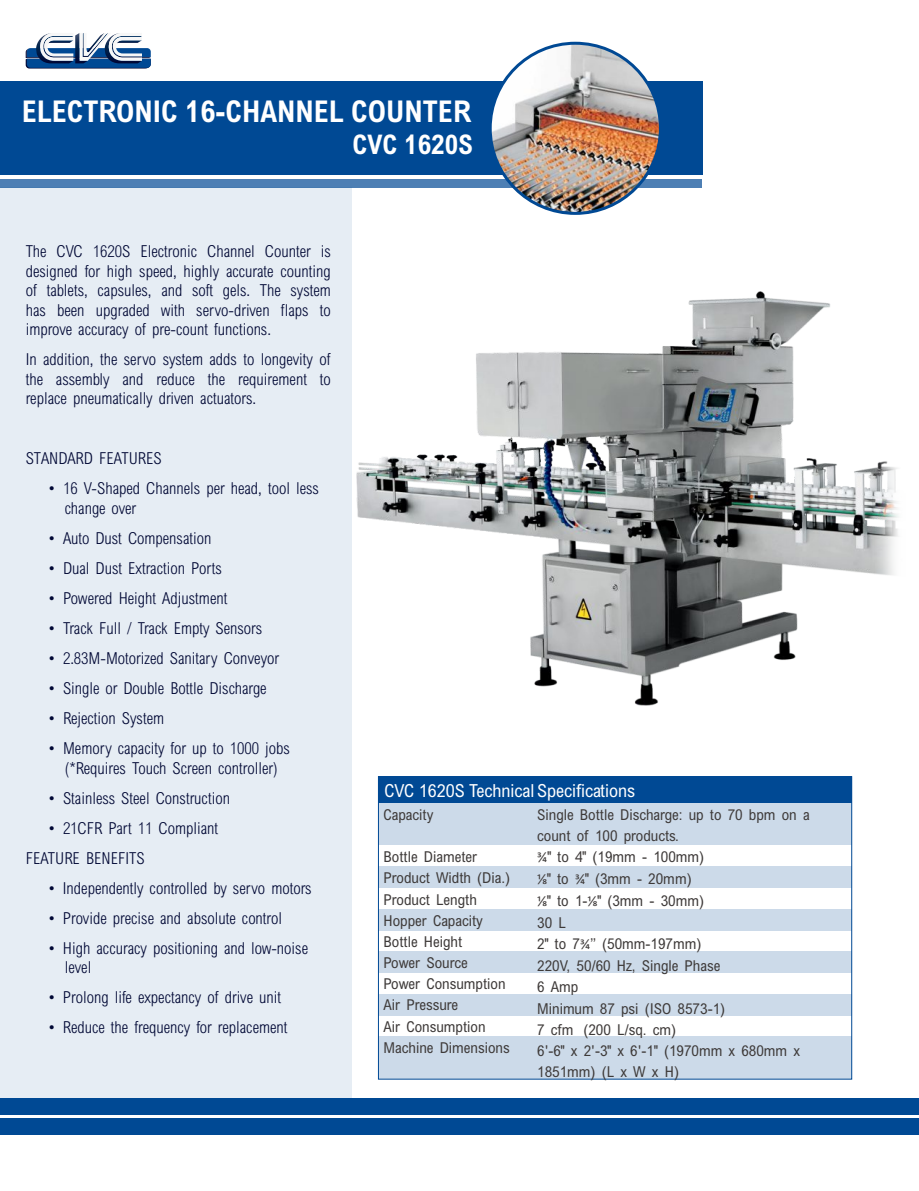
<style>
.page{position:relative;width:919px;height:1191px;background:#fff}
.page>*{position:absolute;margin:0;border:0;box-sizing:border-box;transform-origin:0 0}
.t1{font:700 condensed 30px "Arial";color:#fff}
.t2{font:700 condensed 27px "Arial";color:#fff}
.t3{font:condensed 18px "Arial";color:#fff}
.t4{font:300 condensed 16.5px/19.5px "Arial";color:#000734}
.t5{font:condensed 15px/21.5px "Arial";color:#3e3a39}
.s1{font-family:"Calibri";font-stretch:normal}
</style>
<div class="page">
<div style="left:0;top:187px;width:351px;height:911px;background:#e6edf4"></div>
<div style="left:0;top:179px;width:701px;height:8px;background:#4d7fb4"></div>
<div style="left:0;top:81px;width:702px;height:94px;background:#004994"></div>
<img style="left:490px;top:43px;width:170px;height:170px;border-radius:50%">
<div style="left:0;top:1098px;width:918px;height:17px;background:#004994"></div>
<div style="left:0;top:1117px;width:918px;height:17px;background:#004994"></div>
<svg style="left:26px;top:33px;width:125px;height:36px"></svg>
<img style="left:357px;top:291px;width:542px;height:414px">
<div style="left:378px;top:802px;width:473px;height:43px;background:#ccdae9"></div>
<div style="left:378px;top:866px;width:473px;height:21px;background:#ccdae9"></div>
<div style="left:378px;top:909px;width:473px;height:21px;background:#ccdae9"></div>
<div style="left:378px;top:951px;width:473px;height:21px;background:#ccdae9"></div>
<div style="left:378px;top:994px;width:473px;height:21px;background:#ccdae9"></div>
<div style="left:378px;top:1036px;width:473px;height:43px;background:#ccdae9"></div>
<div style="left:378px;top:776px;width:473px;height:26px;background:#004994"></div>
<div style="left:378px;top:776px;width:474px;height:303px;border:1px solid #004994"></div>
<h1 class="t1" style="left:22px;top:101px;width:451px">ELECTRONIC 16-CHANNEL COUNTER</h1>
<h2 class="t2" style="left:352px;top:135px;width:122px">CVC 1620S</h2>
<p class="t4" style="left:26px;top:244px;width:307px;text-align:justify">The CVC 1620S Electronic Channel Counter is designed for high speed, highly accurate counting of tablets, capsules, and soft gels. The system has been upgraded with servo-driven flaps to improve accuracy of pre-count functions.</p>
<p class="t4" style="left:26px;top:352px;width:307px;text-align:justify">In addition, the servo system adds to longevity of the assembly and reduce the requirement to replace pneumatically driven actuators.</p>
<p class="t4" style="left:26px;top:451px;width:137px">STANDARD FEATURES</p>
<p class="t4" style="left:65px;top:481px;width:256px;text-indent:-18px">• 16 V-Shaped Channels per head, tool less change over</p>
<p class="t4" style="left:47px;top:530px;width:166px">• Auto Dust Compensation</p>
<p class="t4" style="left:47px;top:560px;width:176px">• Dual Dust Extraction Ports</p>
<p class="t4" style="left:47px;top:590px;width:182px">• Powered Height Adjustment</p>
<p class="t4" style="left:47px;top:620px;width:217px">• Track Full / Track Empty Sensors</p>
<p class="t4" style="left:47px;top:650px;width:233px">• 2.83M-Motorized Sanitary Conveyor</p>
<p class="t4" style="left:47px;top:680px;width:221px">• Single or Double Bottle Discharge</p>
<p class="t4" style="left:47px;top:710px;width:119px">• Rejection System</p>
<p class="t4" style="left:47px;top:740px;width:244px;text-align:center">• Memory capacity for up to 1000 jobs (*Requires Touch Screen controller)</p>
<p class="t4" style="left:47px;top:790px;width:185px">• Stainless Steel Construction</p>
<p class="t4" style="left:26px;top:815px;width:194px;line-height:30px;text-indent:21px">• 21CFR Part 11 Compliant<br>FEATURE BENEFITS</p>
<p class="t4" style="left:47px;top:880px;width:266px">• Independently controlled by servo motors</p>
<p class="t4" style="left:47px;top:910px;width:237px">• Provide precise and absolute control</p>
<p class="t4" style="left:65px;top:940px;width:245px;text-indent:-18px">• High accuracy positioning and low-noise level</p>
<p class="t4" style="left:47px;top:989px;width:236px">• Prolong life expectancy of drive unit</p>
<p class="t4" style="left:47px;top:1019px;width:242px">• Reduce the frequency for replacement</p>
<p class="t3" style="left:384px;top:783px;width:252px">CVC 1620S Technical Specifications</p>
<p class="t5" style="left:383px;top:805px;width:51px">Capacity</p>
<p class="t5" style="left:383px;top:848px;width:128px">Bottle Diameter<br>Product Width (Dia.)<br>Product Length<br>Hopper Capacity<br>Bottle Height<br>Power Source<br>Power Consumption<br>Air Pressure<br>Air Consumption<br>Machine Dimensions</p>
<p class="t5" style="left:537px;top:805px;width:274px">Single Bottle Discharge: up to 70 bpm on a count of 100 products.<br><span class="s1">¾</span>" to 4" (19mm - 100mm)<br><span class="s1">⅛</span>" to <span class="s1">¾</span>" (3mm - 20mm)<br><span class="s1">⅛</span>" to 1-<span class="s1">⅛</span>" (3mm - 30mm)<br>30 L<br>2" to 7<span class="s1">¾</span>” (50mm-197mm)<br>220V, 50/60 Hz, Single Phase<br>6 Amp<br>Minimum 87 psi (ISO 8573-1)<br>7 cfm (200 L/sq. cm)<br>6'-6" x 2'-3" x 6'-1" (1970mm x 680mm x<br>1851mm) (L x W x H)</p>
</div>
